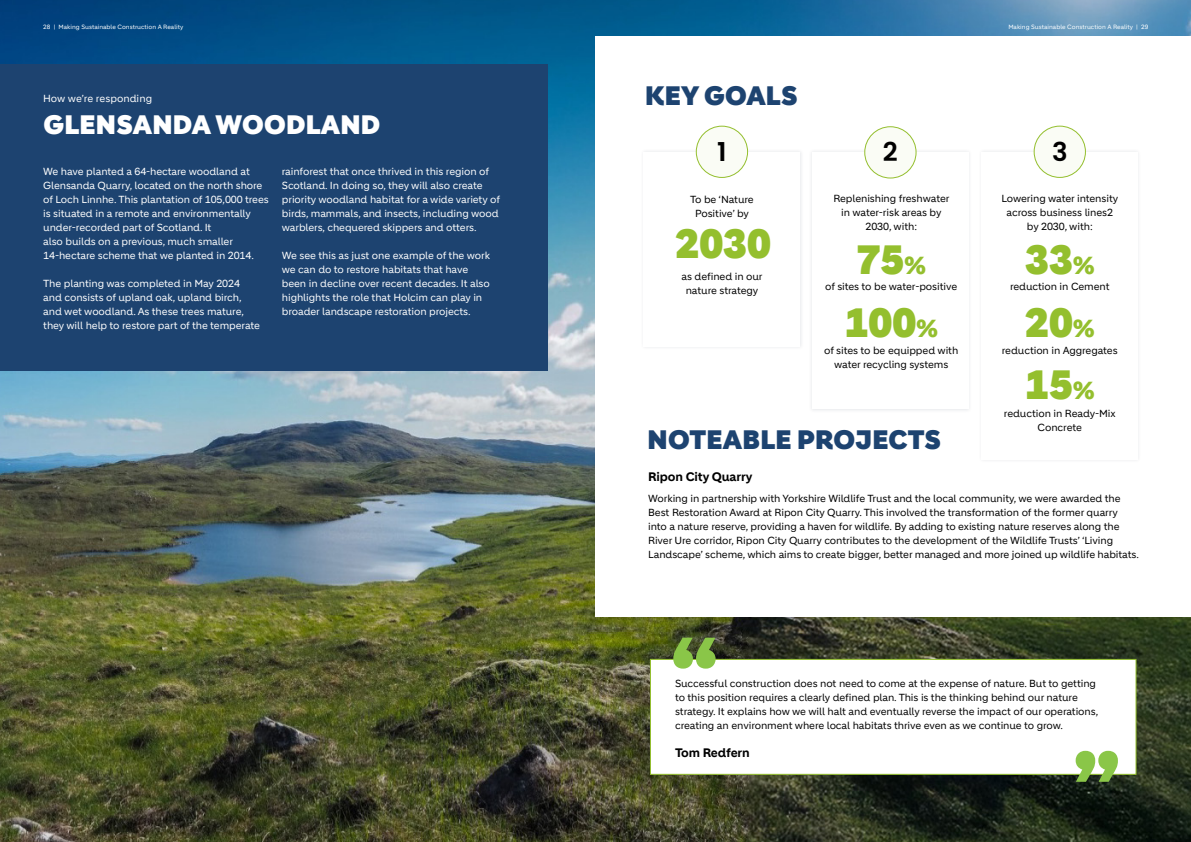
<style>
.page{position:relative;width:1191px;height:842px;background:#fff}
.page>*{position:absolute;margin:0;border:0;box-sizing:border-box;transform-origin:0 0}
.t1{font:900 96.5px "Holcim Headline";color:#8ac648}
.t2{font:900 39.8px "Holcim Headline";color:#94bf2e}
.t3{font:900 26px "Holcim Headline";letter-spacing:.01em;color:#1d4370}
.t4{font:900 26px "Holcim Headline";letter-spacing:.01em;color:#fff}
.t5{font:600 26px "Poppins";color:#000}
.Body_Copy{font:700 12px "Holcim";letter-spacing:-.01em;color:#000}
.Body_Copy-2{font:10px/14px "Holcim";letter-spacing:-.01em;color:#fff}
.Body_Copy-3{font:10px/14px "Holcim";letter-spacing:-.01em;color:#000}
.Body_Copy-4{font:10px/14px "Holcim";letter-spacing:-.01em;color:#000001;text-align:center}
.Footnotes{font:6px "Holcim";color:#fff}
.s1{font-size:24px}
</style>
<div class="page">
<img style="left:0;top:0;width:1191px;height:842px">
<div style="left:595px;top:36px;width:596px;height:580px;background:#fff"></div>
<div style="left:0;top:64px;width:547px;height:306px;background:#1d4370"></div>
<div style="left:640px;top:149px;width:164px;height:202px;background:#f8f8f9"></div>
<div style="left:643px;top:152px;width:157px;height:195px;background:#fff"></div>
<div style="left:808px;top:149px;width:164px;height:264px;background:#f8f8f9"></div>
<div style="left:812px;top:152px;width:156px;height:257px;background:#fff"></div>
<div style="left:978px;top:149px;width:163px;height:314px;background:#f8f8f9"></div>
<div style="left:981px;top:152px;width:157px;height:307px;background:#fff"></div>
<div style="left:696px;top:126px;width:51px;height:51px;background:#fafcf5;border-radius:50%"></div>
<div style="left:696px;top:126px;width:52px;height:52px;border:1px solid #94bf2e;border-radius:50%"></div>
<div style="left:864px;top:127px;width:52px;height:51px;background:#fafcf5;border-radius:50%"></div>
<div style="left:864px;top:126px;width:52px;height:52px;border:1px solid #94bf2e;border-radius:50%"></div>
<div style="left:1034px;top:126px;width:51px;height:51px;background:#fafcf5;border-radius:50%"></div>
<div style="left:1034px;top:126px;width:51px;height:52px;border:1px solid #94bf2e;border-radius:50%"></div>
<div style="left:650px;top:659px;width:486px;height:115px;background:#fff;border:1px solid #94bf2e"></div>
<p class="Footnotes" style="left:43px;top:23px;width:142px">28 | Making Sustainable Construction A Reality</p>
<p class="Footnotes" style="left:1008px;top:23px;width:142px">Making Sustainable Construction A Reality | 29</p>
<p class="Body_Copy-2" style="left:43px;top:92px;width:110px">How we’re responding</p>
<h1 class="t3" style="left:645px;top:80px;width:154px">KEY GOALS</h1>
<h1 class="t4" style="left:43px;top:110px;width:338px">GLENSANDA WOODLAND</h1>
<p class="Body_Copy-2" style="left:43px;top:165px;width:227px">We have planted a 64-hectare woodland at Glensanda Quarry, located on the north shore of Loch Linnhe. This plantation of 105,000 trees is situated in a remote and environmentally under-recorded part of Scotland. It<br>also builds on a previous, much smaller 14-hectare scheme that we planted in 2014.</p>
<p class="Body_Copy-2" style="left:43px;top:277px;width:218px">The planting was completed in May 2024 and consists of upland oak, upland birch, and wet woodland. As these trees mature, they will help to restore part of the temperate</p>
<p class="Body_Copy-2" style="left:282px;top:165px;width:220px">rainforest that once thrived in this region of Scotland. In doing so, they will also create priority woodland habitat for a wide variety of birds, mammals, and insects, including wood warblers, chequered skippers and otters.</p>
<p class="Body_Copy-2" style="left:282px;top:249px;width:210px">We see this as just one example of the work we can do to restore habitats that have been in decline over recent decades. It also highlights the role that Holcim can play in broader landscape restoration projects.</p>
<h1 class="t5" style="left:717px;top:137px;width:11px">1</h1>
<h1 class="t5" style="left:883px;top:137px;width:16px">2</h1>
<h1 class="t5" style="left:1052px;top:137px;width:17px">3</h1>
<p class="Body_Copy-4" style="left:833px;top:191px;width:118px">Replenishing freshwater in water-risk areas by<br>2030, with:</p>
<p class="Body_Copy-4" style="left:1001px;top:191px;width:118px">Lowering water intensity across business lines2 by 2030, with:</p>
<p class="Body_Copy-4" style="left:690px;top:193px;width:65px">To be ‘Nature<br>Positive’ by</p>
<h1 class="t2" style="left:675px;top:220px;width:97px">2030</h1>
<h1 class="t2" style="left:856px;top:237px;width:71px">75<span class="s1">%</span></h1>
<h1 class="t2" style="left:1025px;top:237px;width:71px">33<span class="s1">%</span></h1>
<h1 class="t2" style="left:844px;top:299px;width:95px">100<span class="s1">%</span></h1>
<h1 class="t2" style="left:1025px;top:299px;width:71px">20<span class="s1">%</span></h1>
<h1 class="t2" style="left:1025px;top:362px;width:71px">15<span class="s1">%</span></h1>
<p class="Body_Copy-4" style="left:681px;top:269px;width:83px">as defined in our nature strategy</p>
<p class="Body_Copy-4" style="left:825px;top:279px;width:133px">of sites to be water-positive</p>
<p class="Body_Copy-4" style="left:1010px;top:279px;width:101px">reduction in Cement</p>
<p class="Body_Copy-4" style="left:824px;top:344px;width:136px">of sites to be equipped with water recycling systems</p>
<p class="Body_Copy-4" style="left:1002px;top:344px;width:117px">reduction in Aggregates</p>
<p class="Body_Copy-4" style="left:1004px;top:406px;width:113px">reduction in Ready-Mix<br>Concrete</p>
<h1 class="t3" style="left:647px;top:425px;width:295px">NOTEABLE PROJECTS</h1>
<p class="Body_Copy" style="left:648px;top:470px;width:106px">Ripon City Quarry</p>
<p class="Body_Copy-3" style="left:648px;top:491px;width:492px">Working in partnership with Yorkshire Wildlife Trust and the local community, we were awarded the Best Restoration Award at Ripon City Quarry. This involved the transformation of the former quarry into a nature reserve, providing a haven for wildlife. By adding to existing nature reserves along the River Ure corridor, Ripon City Quarry contributes to the development of the Wildlife Trusts’ ‘Living Landscape’ scheme, which aims to create bigger, better managed and more joined up wildlife habitats.</p>
<h1 class="t1" style="left:671px;top:616px;width:48px">“</h1>
<p class="Body_Copy-3" style="left:675px;top:676px;width:425px">Successful construction does not need to come at the expense of nature. But to getting to this position requires a clearly defined plan. This is the thinking behind our nature strategy. It explains how we will halt and eventually reverse the impact of our operations, creating an environment where local habitats thrive even as we continue to grow.</p>
<p class="Body_Copy" style="left:675px;top:746px;width:76px">Tom Redfern</p>
<h1 class="t1" style="left:1120px;top:803px;width:48px;rotate:-180deg">“</h1>
</div>
